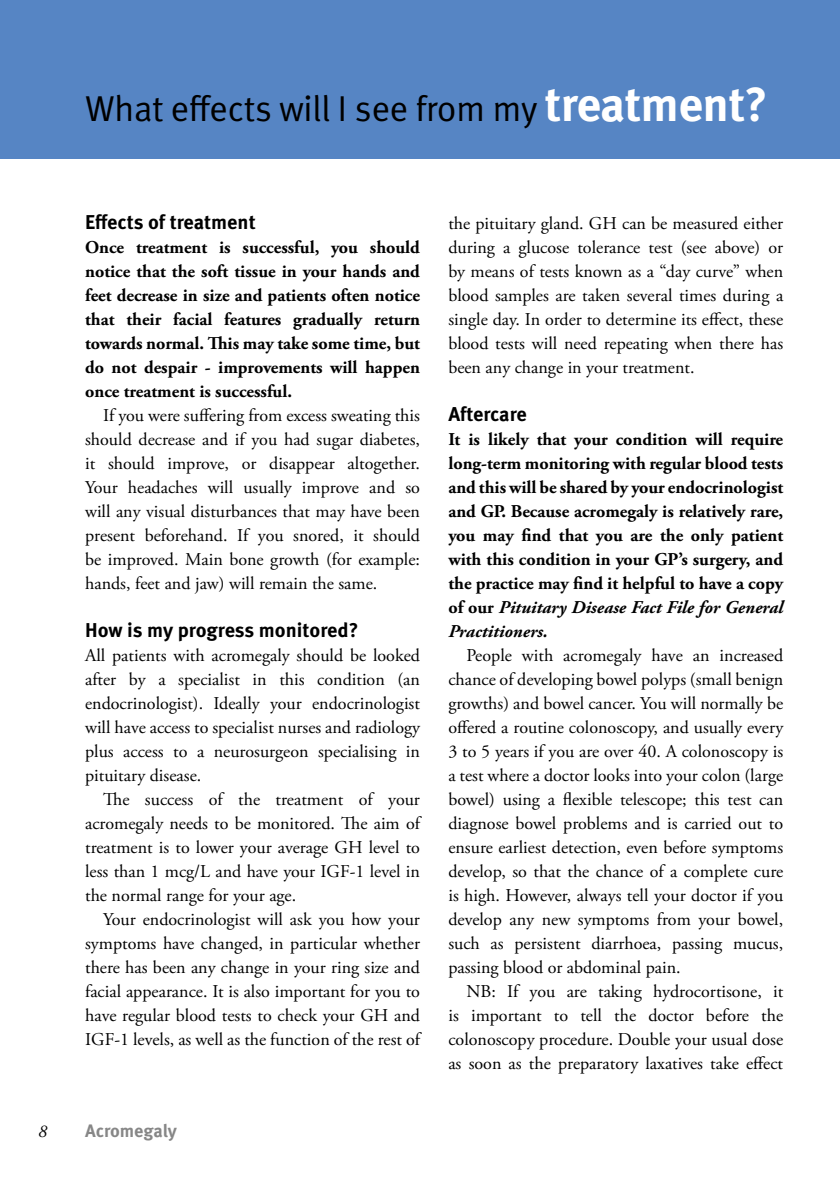
<style>
.page{position:relative;width:840px;height:1191px;background:#fff}
.page>*{position:absolute;margin:0;border:0;box-sizing:border-box;transform-origin:0 0}
.t1{font:36px "Meta Pro";letter-spacing:-.015em;color:#000}
.t2{font:700 20px "Meta Pro";color:#000}
.t3{font:18px/24px "Adobe Garamond Pro";color:#000;text-align:justify}
.t4{font:700 18px/24px "Adobe Garamond Pro";color:#000;text-align:justify}
.t5{font:700 18px "Meta Pro";letter-spacing:-.005em;color:#878787}
.t6{font:italic 18px "Adobe Garamond Pro";color:#000}
.s1{font-weight:700;font-size:48px;color:#fff}
.s2{font-style:italic}
</style>
<div class="page">
<div style="left:0;top:0;width:839px;height:159px;background:#5685c4"></div>
<p class="t6" style="left:38px;top:1120px;width:10px">8</p>
<h1 class="t1" style="left:85px;top:86px;width:683px">What effects will I see from my <span class="s1">treatment?</span></h1>
<p class="t2" style="left:85px;top:209px;width:172px">Effects of treatment</p>
<p class="t4" style="left:85px;top:236px;width:336px">Once treatment is successful, you should notice that the soft tissue in your hands and feet decrease in size and patients often notice that their facial features gradually return towards normal. This may take some time, but do not despair - improvements will happen once treatment is successful.</p>
<p class="t3" style="left:85px;top:404px;width:336px;text-indent:18px">If you were suffering from excess sweating this should decrease and if you had sugar diabetes, it should improve, or disappear altogether.<br>Your headaches will usually improve and so will any visual disturbances that may have been present beforehand. If you snored, it should be improved. Main bone growth (for example: hands, feet and jaw) will remain the same.</p>
<p class="t2" style="left:85px;top:617px;width:275px">How is my progress monitored?</p>
<p class="t3" style="left:85px;top:644px;width:336px">All patients with acromegaly should be looked after by a specialist in this condition (an endocrinologist). Ideally your endocrinologist will have access to specialist nurses and radiology plus access to a neurosurgeon specialising in pituitary disease.</p>
<p class="t3" style="left:85px;top:788px;width:336px;text-indent:18px">The success of the treatment of your acromegaly needs to be monitored. The aim of treatment is to lower your average GH level to less than 1 mcg/L and have your IGF-1 level in the normal range for your age.</p>
<p class="t3" style="left:85px;top:908px;width:336px;text-indent:18px">Your endocrinologist will ask you how your symptoms have changed, in particular whether there has been any change in your ring size and facial appearance. It is also important for you to have regular blood tests to check your GH and IGF-1 levels, as well as the function of the rest of</p>
<p class="t5" style="left:85px;top:1118px;width:93px">Acromegaly</p>
<p class="t3" style="left:448px;top:212px;width:336px">the pituitary gland. GH can be measured either during a glucose tolerance test (see above) or by means of tests known as a “day curve” when blood samples are taken several times during a single day. In order to determine its effect, these blood tests will need repeating when there has been any change in your treatment.</p>
<p class="t2" style="left:448px;top:401px;width:80px">Aftercare</p>
<p class="t4" style="left:448px;top:428px;width:336px">It is likely that your condition will require long-term monitoring with regular blood tests and this will be shared by your endocrinologist and GP. Because acromegaly is relatively rare, you may find that you are the only patient with this condition in your GP’s surgery, and the practice may find it helpful to have a copy of our <span class="s2">Pituitary Disease Fact File for General Practitioners.</span></p>
<p class="t3" style="left:448px;top:644px;width:336px;text-indent:18px">People with acromegaly have an increased chance of developing bowel polyps (small benign growths) and bowel cancer. You will normally be offered a routine colonoscopy, and usually every 3 to 5 years if you are over 40. A colonoscopy is a test where a doctor looks into your colon (large bowel) using a flexible telescope; this test can diagnose bowel problems and is carried out to ensure earliest detection, even before symptoms develop, so that the chance of a complete cure is high. However, always tell your doctor if you develop any new symptoms from your bowel, such as persistent diarrhoea, passing mucus, passing blood or abdominal pain.</p>
<p class="t3" style="left:448px;top:980px;width:336px;text-indent:18px">NB: If you are taking hydrocortisone, it is important to tell the doctor before the colonoscopy procedure. Double your usual dose as soon as the preparatory laxatives take effect</p>
</div>
